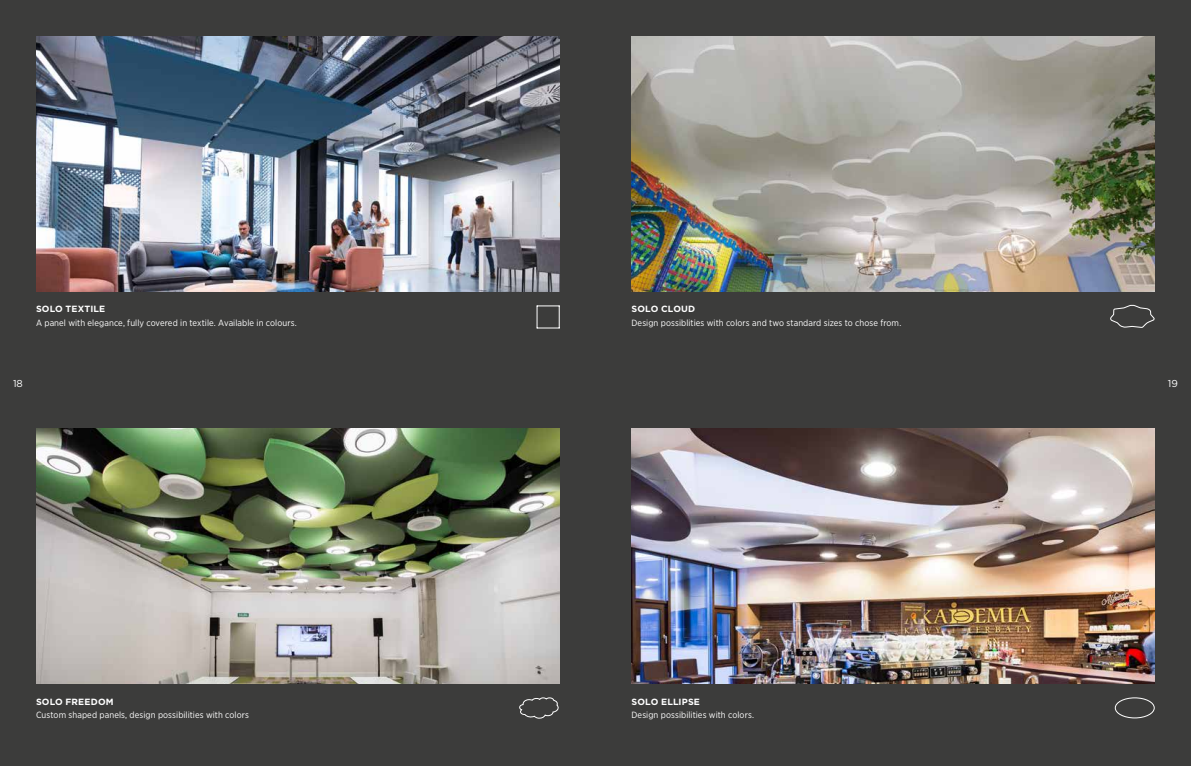
<style>
.page{position:relative;width:1191px;height:766px;background:#fff}
.page>*{position:absolute;margin:0;border:0;box-sizing:border-box;transform-origin:0 0}
.t1{font:10px "Gotham";color:#fff}
.t2{font:9px "Gotham Narrow";letter-spacing:.01em;color:#fff}
.t3{font:700 9px "Gotham";letter-spacing:.015em;color:#fff}
</style>
<div class="page">
<div style="left:0;top:0;width:1123px;height:765px;background:#3c3c3b"></div>
<img style="left:36px;top:36px;width:523px;height:255px">
<img style="left:36px;top:428px;width:523px;height:255px">
<svg style="left:519px;top:697px;width:40px;height:21px"></svg>
<div style="left:595px;top:0;width:596px;height:765px;background:#3c3c3b"></div>
<img style="left:631px;top:36px;width:524px;height:255px">
<img style="left:631px;top:428px;width:523px;height:255px">
<div style="left:1115px;top:697px;width:39px;height:21px;border:1px solid #fff;border-radius:50%"></div>
<svg style="left:536px;top:305px;width:24px;height:23px"></svg>
<svg style="left:1110px;top:305px;width:45px;height:23px"></svg>
<p class="t3" style="left:36px;top:302px;width:71px">SOLO TEXTILE</p>
<p class="t2" style="left:36px;top:317px;width:262px">A panel with elegance, fully covered in textile. Available in colours.</p>
<p class="t3" style="left:631px;top:302px;width:65px">SOLO CLOUD</p>
<p class="t2" style="left:631px;top:317px;width:271px">Design possiblities with colors and two standard sizes to chose from.</p>
<p class="t1" style="left:13px;top:377px;width:11px">18</p>
<p class="t1" style="left:1168px;top:377px;width:12px">19</p>
<p class="t3" style="left:36px;top:695px;width:79px">SOLO FREEDOM</p>
<p class="t2" style="left:36px;top:709px;width:214px">Custom shaped panels, design possibilities with colors</p>
<p class="t3" style="left:631px;top:695px;width:70px">SOLO ELLIPSE</p>
<p class="t2" style="left:631px;top:709px;width:124px">Design possibilities with colors.</p>
</div>
